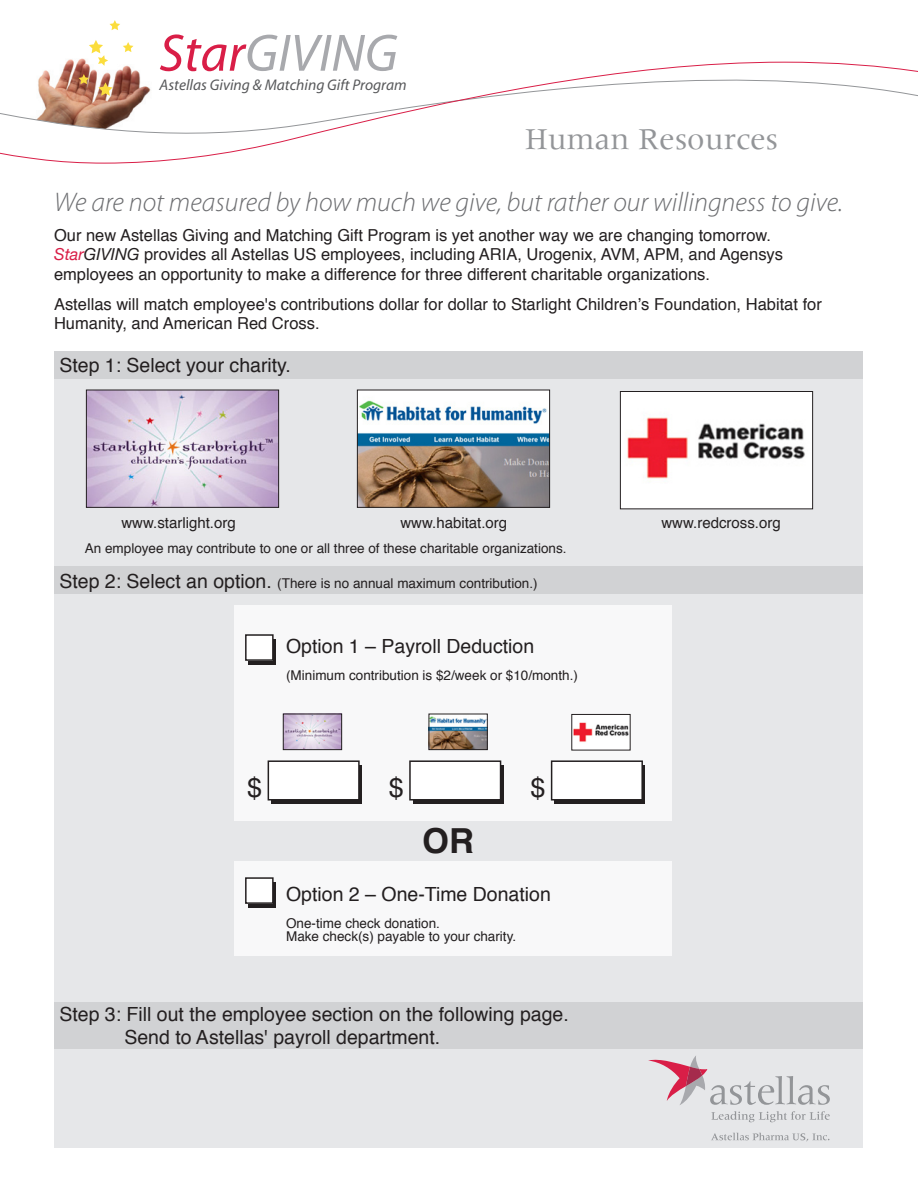
<style>
.page{position:relative;width:918px;height:1188px;background:#fff}
.page>*{position:absolute;margin:0;border:0;box-sizing:border-box;transform-origin:0 0}
.t1{font:italic 52.95px "Myriad";color:#a8a9ad}
.t2{font:700 34.5px "Helvetica";color:#231f20}
.t3{font:31.35px "Meridien";color:#939598}
.t4{font:italic 300 27px "Myriad Pro";color:#6c6d70}
.t5{font:27px "Helvetica";color:#231f20}
.t6{font:19.5px/22.5px "Helvetica";color:#231f20}
.t7{font:16.5px/19.5px "Helvetica";color:#231f20}
.t8{font:italic 15.45px "Myriad";color:#57585a}
.t9{font:15px "Helvetica";color:#231f20}
.t10{font:13.5px/13.5px "Helvetica";color:#231f20}
.s1{color:#d91e47}
.s2{font-family:"Helvetica Neue";font-style:italic;color:#d91e47}
.s3{font-family:"Helvetica Neue";font-style:italic}
.s4{font-size:19.5px}
</style>
<div class="page">
<svg style="left:123px;top:42px;width:10px;height:10px"></svg>
<svg style="left:110px;top:20px;width:10px;height:10px"></svg>
<svg style="left:89px;top:40px;width:19px;height:21px"></svg>
<svg style="left:0;top:61px;width:918px;height:103px"></svg>
<div style="left:54px;top:365px;width:808px;height:783px;background:#e6e7e9"></div>
<div style="left:54px;top:351px;width:809px;height:28px;background:#d1d2d4"></div>
<img style="left:359px;top:392px;width:189px;height:114px">
<div style="left:357px;top:390px;width:193px;height:118px;border:1px solid #231f20"></div>
<img style="left:622px;top:393px;width:189px;height:114px">
<div style="left:620px;top:391px;width:193px;height:118px;border:1px solid #231f20"></div>
<img style="left:88px;top:392px;width:189px;height:114px">
<div style="left:86px;top:390px;width:193px;height:118px;border:1px solid #231f20"></div>
<div style="left:54px;top:566px;width:809px;height:28px;background:#d1d2d4"></div>
<div style="left:54px;top:1002px;width:809px;height:46px;background:#d1d2d4"></div>
<svg style="left:711px;top:1111px;width:119px;height:11px"></svg>
<svg style="left:648px;top:1056px;width:182px;height:49px"></svg>
<svg style="left:711px;top:1133px;width:118px;height:9px"></svg>
<div style="left:235px;top:605px;width:437px;height:215px;background:#f8f8f9"></div>
<div style="left:235px;top:861px;width:437px;height:95px;background:#f8f8f9"></div>
<img style="left:431px;top:716px;width:54px;height:32px">
<div style="left:429px;top:714px;width:58px;height:36px;border:1px solid #231f20"></div>
<img style="left:574px;top:722px;width:54px;height:20px">
<div style="left:572px;top:714px;width:58px;height:36px;border:1px solid #231f20"></div>
<img style="left:285px;top:716px;width:55px;height:32px">
<div style="left:283px;top:714px;width:59px;height:36px;border:1px solid #231f20"></div>
<div style="left:249px;top:882px;width:27px;height:25px;background:#231f20"></div>
<div style="left:246px;top:878px;width:27px;height:25px;background:#fff"></div>
<div style="left:245px;top:877px;width:29px;height:27px;border:2px solid #231f20"></div>
<div style="left:249px;top:639px;width:27px;height:25px;background:#231f20"></div>
<div style="left:246px;top:635px;width:27px;height:25px;background:#fff"></div>
<div style="left:245px;top:634px;width:29px;height:27px;border:2px solid #231f20"></div>
<div style="left:271px;top:765px;width:91px;height:38px;background:#231f20"></div>
<div style="left:268px;top:761px;width:91px;height:39px;background:#fff"></div>
<div style="left:268px;top:760px;width:92px;height:41px;border:2px solid #231f20"></div>
<div style="left:413px;top:765px;width:90px;height:38px;background:#231f20"></div>
<div style="left:410px;top:761px;width:91px;height:39px;background:#fff"></div>
<div style="left:409px;top:760px;width:92px;height:41px;border:2px solid #231f20"></div>
<div style="left:554px;top:765px;width:91px;height:38px;background:#231f20"></div>
<div style="left:552px;top:761px;width:90px;height:39px;background:#fff"></div>
<div style="left:551px;top:760px;width:92px;height:41px;border:2px solid #231f20"></div>
<h1 class="t1" style="left:159px;top:27px;width:240px"><span class="s1">Star</span>GIVING</h1>
<p class="t8" style="left:160px;top:77px;width:248px">Astellas Giving &amp; Matching Gift Program</p>
<h3 class="t3" style="left:525px;top:121px;width:254px">Human Resources</h3>
<h3 class="t4" style="left:54px;top:186px;width:790px">We are not measured by how much we give, but rather our willingness to give.</h3>
<p class="t7" style="left:54px;top:225px;width:731px">Our new Astellas Giving and Matching Gift Program is yet another way we are changing tomorrow.<br><span class="s2">Star</span><span class="s3">GIVING</span> provides all Astellas US employees, including ARIA, Urogenix, AVM, APM, and Agensys employees an opportunity to make a difference for three different charitable organizations.</p>
<p class="t7" style="left:54px;top:294px;width:769px">Astellas will match employee's contributions dollar for dollar to Starlight Children’s Foundation, Habitat for<br>Humanity, and American Red Cross.</p>
<p class="t6" style="left:59px;top:354px;width:233px">Step 1: Select your charity.</p>
<p class="t9" style="left:122px;top:509px;width:116px">www.starlight.org</p>
<p class="t9" style="left:400px;top:509px;width:108px">www.habitat.org</p>
<p class="t9" style="left:662px;top:509px;width:121px">www.redcross.org</p>
<p class="t10" style="left:85px;top:541px;width:483px">An employee may contribute to one or all three of these charitable organizations.</p>
<p class="t10" style="left:59px;top:576px;width:480px"><span class="s4">Step 2: Select an option.</span> (There is no annual maximum contribution.)</p>
<p class="t6" style="left:286px;top:634px;width:250px">Option 1 – Payroll Deduction</p>
<p class="t10" style="left:286px;top:668px;width:293px">(Minimum contribution is $2/week or $10/month.)</p>
<h3 class="t5" style="left:247px;top:765px;width:17px">$</h3>
<h3 class="t5" style="left:389px;top:765px;width:17px">$</h3>
<h3 class="t5" style="left:530px;top:765px;width:17px">$</h3>
<h2 class="t2" style="left:422px;top:810px;width:53px">OR</h2>
<p class="t6" style="left:286px;top:882px;width:266px">Option 2 – One-Time Donation</p>
<p class="t10" style="left:286px;top:916px;width:232px">One-time check donation.<br>Make check(s) payable to your charity.</p>
<p class="t6" style="left:124px;top:1003px;width:446px;text-indent:-65px">Step 3: Fill out the employee section on the following page.<br>Send to Astellas' payroll department.</p>
</div>
